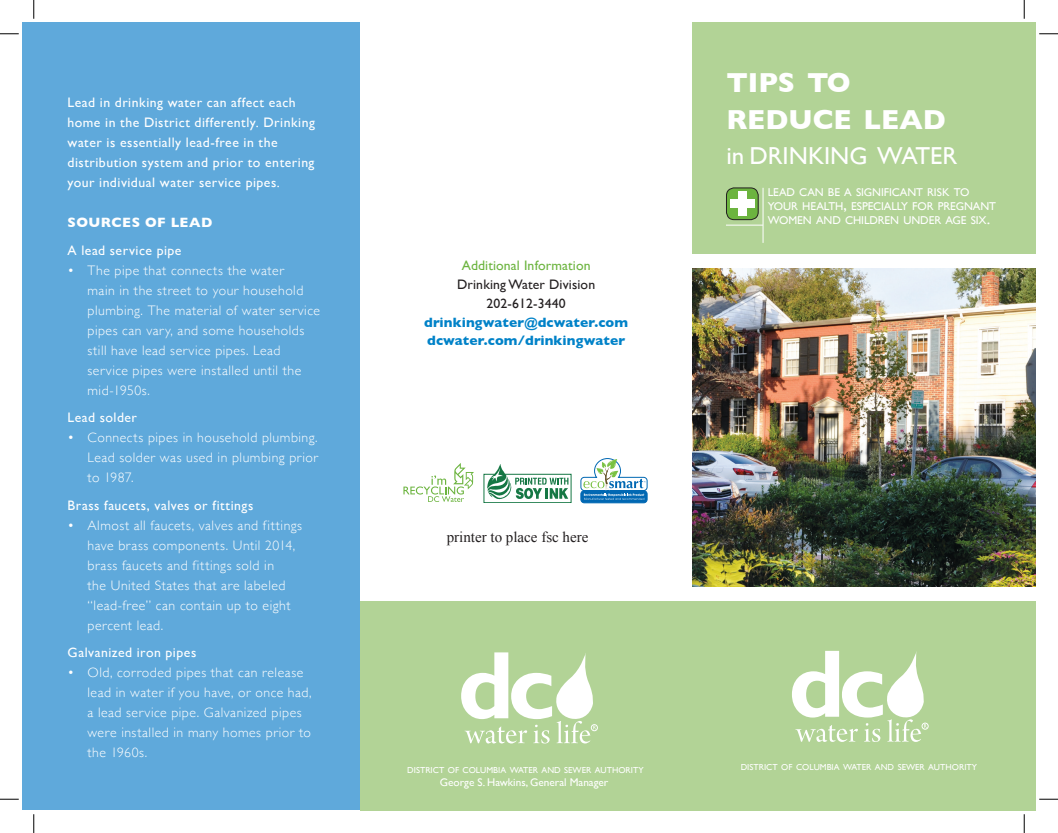
<style>
.page{position:relative;width:1058px;height:833px;background:#fff}
.page>*{position:absolute;margin:0;border:0;box-sizing:border-box;transform-origin:0 0}
.t1{font:700 28px/37.5px "Gill Sans";color:#fff}
.t2{font:24.5px "Gill Sans";color:#fff}
.t3{font:15px "Times New Roman";color:#231f20}
.t4{font:300 13.75px/20px "Gill Sans";letter-spacing:.035em;color:#fff}
.t5{font:13.75px/20px "Gill Sans";letter-spacing:.035em;color:#fff}
.t6{font:700 13.75px "Gill Sans";letter-spacing:.01em;color:#0082c8}
.t7{font:13.75px "Gill Sans";letter-spacing:.01em;color:#231f20}
.t8{font:13.75px "Gill Sans";letter-spacing:.01em;color:#6cb43f}
.t9{font:700 13.75px "Gill Sans";letter-spacing:.035em;color:#fff}
.t10{font:11.38px/13.8px "Gill Sans";letter-spacing:-.01em;color:#fff}
.t11{font:11.25px "Gill Sans";color:#fff}
.t12{font:8.75px "Gill Sans";color:#fff}
.s1{font-size:25px}
.s2{font-size:16.25px}
</style>
<div class="page">
<div style="left:22px;top:22px;width:338px;height:788px;background:#5fa9db"></div>
<img style="left:692px;top:268px;width:343px;height:319px">
<div style="left:692px;top:22px;width:343px;height:245px;background:#b2d396"></div>
<div style="left:692px;top:254px;width:343px;height:13px;background:#fff"></div>
<svg style="left:403px;top:463px;width:71px;height:39px"></svg>
<svg style="left:483px;top:464px;width:88px;height:39px"></svg>
<div style="left:581px;top:490px;width:66px;height:13px;background:#0168b3;border-radius:3px"></div>
<div style="left:580px;top:490px;width:67px;height:13px;border:1px solid #0168b3;border-radius:3px"></div>
<svg style="left:580px;top:458px;width:67px;height:42px"></svg>
<div style="left:360px;top:600px;width:675px;height:210px;background:#b2d396"></div>
<svg style="left:792px;top:650px;width:134px;height:92px"></svg>
<div style="left:921px;top:722px;width:7px;height:7px;border:1px solid #fff;border-radius:50%"></div>
<svg style="left:461px;top:652px;width:134px;height:91px"></svg>
<div style="left:591px;top:724px;width:6px;height:7px;border:1px solid #fff;border-radius:50%"></div>
<div style="left:726px;top:188px;width:32px;height:32px;background:#6cb43f;border-radius:8px"></div>
<div style="left:726px;top:188px;width:32px;height:32px;border:1px solid #231f20;border-radius:8px"></div>
<div style="left:738px;top:192px;width:8px;height:24px;background:#fff"></div>
<div style="left:730px;top:199px;width:24px;height:9px;background:#fff"></div>
<hr style="left:762px;top:188px;width:1px;height:55px;background:#fff">
<hr style="left:726px;top:225px;width:37px;height:1px;background:#fff">
<svg style="left:0;top:33px;width:19px;height:2px"></svg>
<svg style="left:1039px;top:33px;width:19px;height:2px"></svg>
<svg style="left:0;top:798px;width:19px;height:2px"></svg>
<svg style="left:1039px;top:798px;width:19px;height:2px"></svg>
<svg style="left:33px;top:0;width:2px;height:19px"></svg>
<svg style="left:33px;top:814px;width:2px;height:18px"></svg>
<svg style="left:1023px;top:0;width:2px;height:19px"></svg>
<svg style="left:1023px;top:814px;width:2px;height:18px"></svg>
<p class="t5" style="left:68px;top:92px;width:249px">Lead in drinking water can affect each home in the District differently. Drinking water is essentially lead-free in the distribution system and prior to entering your individual water service pipes.</p>
<p class="t9" style="left:68px;top:211px;width:146px">SOURCES OF LEAD</p>
<p class="t5" style="left:68px;top:240px;width:115px">A lead service pipe</p>
<p class="t4" style="left:88px;top:259px;width:234px;text-indent:-20px">• The pipe that connects the water<br>main in the street to your household plumbing. The material of water service pipes can vary, and some households still have lead service pipes. Lead service pipes were installed until the mid-1950s.</p>
<p class="t5" style="left:68px;top:407px;width:71px">Lead solder</p>
<p class="t4" style="left:88px;top:427px;width:232px;text-align:justify;text-indent:-20px">• Connects pipes in household plumbing.<br>Lead solder was used in plumbing prior to 1987.</p>
<p class="t5" style="left:68px;top:495px;width:187px">Brass faucets, valves or fittings</p>
<p class="t4" style="left:88px;top:514px;width:216px;text-indent:-20px">• Almost all faucets, valves and fittings have brass components. Until 2014, brass faucets and fittings sold in<br>the United States that are labeled “lead-free” can contain up to eight percent lead.</p>
<p class="t5" style="left:68px;top:642px;width:130px">Galvanized iron pipes</p>
<p class="t4" style="left:88px;top:662px;width:225px;text-indent:-20px">• Old, corroded pipes that can release lead in water if you have, or once had, a lead service pipe. Galvanized pipes were installed in many homes prior to the 1960s.</p>
<p class="t8" style="left:461px;top:257px;width:130px">Additional Information</p>
<p class="t7" style="left:457px;top:276px;width:140px">Drinking Water Division</p>
<p class="t7" style="left:486px;top:295px;width:81px">202-612-3440</p>
<p class="t6" style="left:424px;top:311px;width:205px">drinkingwater@dcwater.com</p>
<p class="t6" style="left:427px;top:330px;width:199px">dcwater.com/drinkingwater</p>
<p class="t3" style="left:447px;top:526px;width:143px">printer to place fsc here</p>
<p class="t1" style="left:726px;top:63px;width:221px">TIPS TO<br>REDUCE LEAD</p>
<p class="t2" style="left:726px;top:141px;width:232px"><span class="s1">in</span> DRINKING WATER</p>
<p class="t10" style="left:767px;top:185px;width:230px">LEAD CAN BE A SIGNIFICANT RISK TO<br>YOUR HEALTH<span class="s2">,</span> ESPECIALLY FOR PREGNANT<br>WOMEN AND CHILDREN UNDER AGE SIX<span class="s2">.</span></p>
<p class="t12" style="left:407px;top:765px;width:238px">DISTRICT OF COLUMBIA WATER AND SEWER AUTHORITY</p>
<p class="t11" style="left:440px;top:775px;width:170px">George S. Hawkins, General Manager</p>
<p class="t12" style="left:740px;top:762px;width:238px">DISTRICT OF COLUMBIA WATER AND SEWER AUTHORITY</p>
</div>
